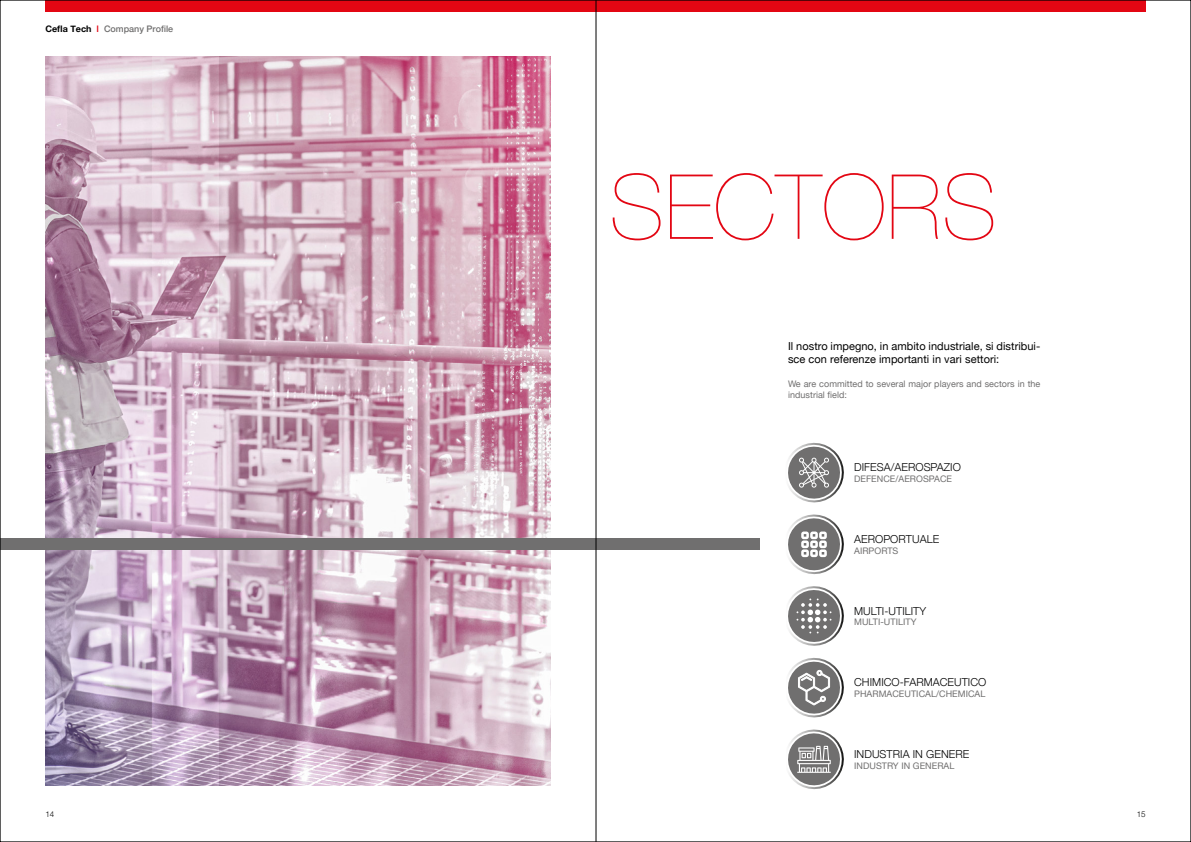
<style>
.page{position:relative;width:1191px;height:842px;background:#fff}
.page>*{position:absolute;margin:0;border:0;box-sizing:border-box;transform-origin:0 0}
.t1{font:200 90px "Helvetica Neue LT Std";letter-spacing:.005em;color:#e30613}
.t2{font:11px/13.2px "Helvetica Neue";letter-spacing:.005em;color:#000}
.t3{font:300 11px "Helvetica Neue";letter-spacing:.005em;color:#000}
.t4{font:9px/10.8px "Helvetica Neue";letter-spacing:.005em;color:#706f6f}
.t5{font:500 9px "Helvetica Neue";color:#706f6f}
.t6{font:300 8px "Helvetica Neue LT Std";color:#000}
.s1{font-weight:700;color:#000}
.s2{color:#e30613}
</style>
<div class="page">
<img style="left:45px;top:57px;width:505px;height:728px">
<div style="left:45px;top:0;width:1100px;height:11px;background:#e30613"></div>
<div style="left:0;top:539px;width:759px;height:11px;background:#706f6f"></div>
<svg style="left:788px;top:442px;width:56px;height:348px"></svg>
<hr style="left:596px;top:0;width:1px;height:842px;background:#000">
<p class="t5" style="left:45px;top:21px;width:129px"><span class="s1">Cefla Tech</span> <span class="s2">I</span> Company Profile</p>
<h1 class="t1" style="left:609px;top:155px;width:389px">SECTORS</h1>
<p class="t2" style="left:788px;top:340px;width:254px">Il nostro impegno, in ambito industriale, si distribui&shy;sce con referenze importanti in vari settori:</p>
<p class="t4" style="left:788px;top:379px;width:254px">We are committed to several major players and sectors in the industrial field:</p>
<p class="t3" style="left:854px;top:458px;width:108px">DIFESA/AEROSPAZIO</p>
<p class="t4" style="left:854px;top:474px;width:99px">DEFENCE/AEROSPACE</p>
<p class="t3" style="left:854px;top:530px;width:87px">AEROPORTUALE</p>
<p class="t4" style="left:854px;top:545px;width:46px">AIRPORTS</p>
<p class="t3" style="left:854px;top:602px;width:74px">MULTI-UTILITY</p>
<p class="t4" style="left:854px;top:617px;width:64px">MULTI-UTILITY</p>
<p class="t3" style="left:854px;top:673px;width:134px">CHIMICO-FARMACEUTICO</p>
<p class="t4" style="left:854px;top:689px;width:133px">PHARMACEUTICAL/CHEMICAL</p>
<p class="t3" style="left:854px;top:745px;width:117px">INDUSTRIA IN GENERE</p>
<p class="t4" style="left:854px;top:760px;width:102px">INDUSTRY IN GENERAL</p>
<p class="t6" style="left:45px;top:809px;width:10px">14</p>
<p class="t6" style="left:1136px;top:809px;width:10px">15</p>
</div>
